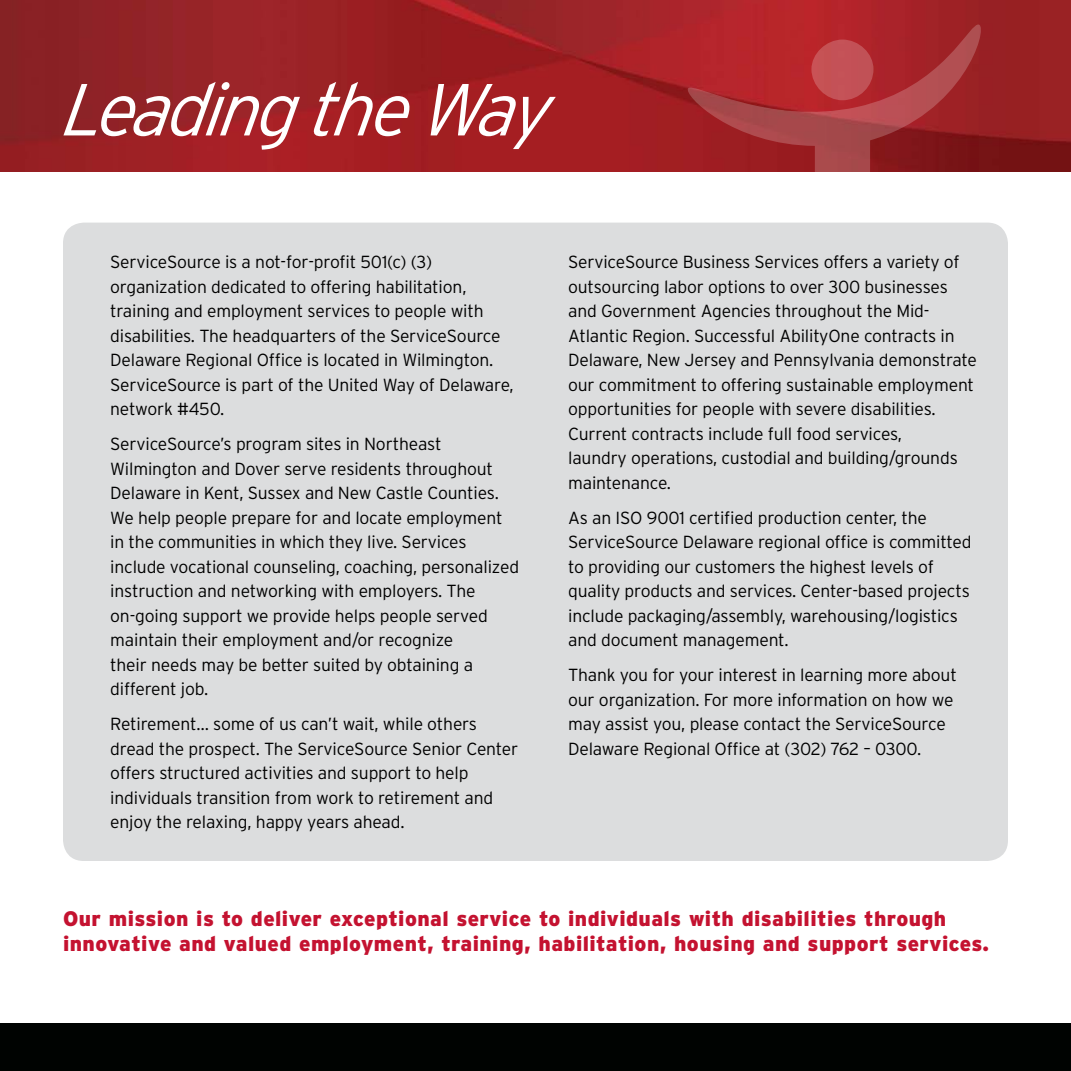
<style>
.page{position:relative;width:1071px;height:1071px;background:#fff}
.page>*{position:absolute;margin:0;border:0;box-sizing:border-box;transform-origin:0 0}
.t1{font:italic 300 73.5px "Interstate";color:#fff}
.t2{font:900 21px/25.2px "Interstate";letter-spacing:.02em;color:#c41230}
.t3{font:300 17.5px/24.5px "Interstate";letter-spacing:-.01em;color:#000}
</style>
<div class="page">
<img style="left:0;top:0;width:1071px;height:171px">
<svg style="left:683px;top:23px;width:305px;height:200px"></svg>
<div style="left:0;top:1024px;width:1071px;height:47px;background:#000301"></div>
<div style="left:63px;top:223px;width:945px;height:638px;background:#dcddde;border-radius:21px"></div>
<h1 class="t1" style="left:61px;top:65px;width:505px">Leading the Way</h1>
<p class="t3" style="left:110px;top:250px;width:405px">ServiceSource is a not-for-profit 501(c) (3) organization dedicated to offering habilitation, training and employment services to people with disabilities. The headquarters of the ServiceSource Delaware Regional Office is located in Wilmington.<br>ServiceSource is part of the United Way of Delaware, network #450.</p>
<p class="t3" style="left:110px;top:432px;width:410px">ServiceSource’s program sites in Northeast Wilmington and Dover serve residents throughout Delaware in Kent, Sussex and New Castle Counties.<br>We help people prepare for and locate employment in the communities in which they live. Services include vocational counseling, coaching, personalized instruction and networking with employers. The on-going support we provide helps people served maintain their employment and/or recognize<br>their needs may be better suited by obtaining a different job.</p>
<p class="t3" style="left:110px;top:712px;width:410px">Retirement… some of us can’t wait, while others dread the prospect. The ServiceSource Senior Center offers structured activities and support to help individuals transition from work to retirement and enjoy the relaxing, happy years ahead.</p>
<p class="t3" style="left:568px;top:250px;width:410px">ServiceSource Business Services offers a variety of outsourcing labor options to over 300 businesses and Government Agencies throughout the Mid-Atlantic Region. Successful AbilityOne contracts in Delaware, New Jersey and Pennsylvania demonstrate our commitment to offering sustainable employment opportunities for people with severe disabilities.<br>Current contracts include full food services,<br>laundry operations, custodial and building/grounds maintenance.</p>
<p class="t3" style="left:568px;top:505px;width:405px">As an ISO 9001 certified production center, the ServiceSource Delaware regional office is committed to providing our customers the highest levels of quality products and services. Center-based projects include packaging/assembly, warehousing/logistics and document management.</p>
<p class="t3" style="left:568px;top:663px;width:390px">Thank you for your interest in learning more about our organization. For more information on how we may assist you, please contact the ServiceSource Delaware Regional Office at (302) 762 – 0300.</p>
<p class="t2" style="left:63px;top:906px;width:928px">Our mission is to deliver exceptional service to individuals with disabilities through innovative and valued employment, training, habilitation, housing and support services.</p>
</div>
